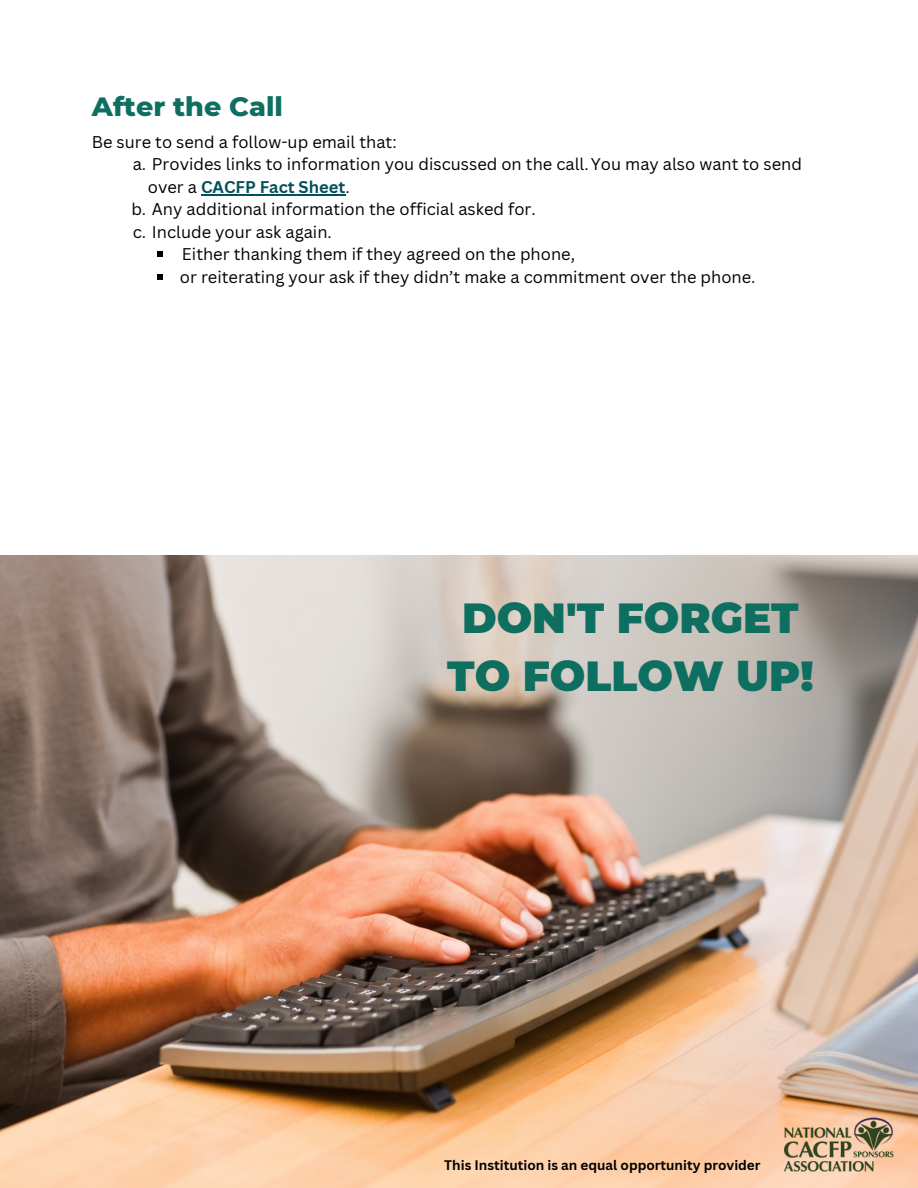
<style>
.page{position:relative;width:918px;height:1188px;background:#fff}
.page>*{position:absolute;margin:0;border:0;box-sizing:border-box;transform-origin:0 0}
.t1{font:900 42px/58.5px "Montserrat";color:#0e6f61;text-align:center}
.t2{font:800 27px "Montserrat";color:#0e6f61}
.t3{font:16.5px "Canva Sans";color:#000}
.t4{font:700 16.5px "Canva Sans";color:#03505b}
.t5{font:700 13.5px "Canva Sans";color:#000}
.s1{font-weight:400;color:#000}
</style>
<div class="page">
<img style="left:0;top:556px;width:918px;height:632px">
<img style="left:784px;top:1117px;width:111px;height:56px">
<hr style="left:201px;top:194px;width:144px;height:1px;background:#03505b">
<svg style="left:157px;top:251px;width:6px;height:6px"></svg>
<svg style="left:157px;top:274px;width:6px;height:5px"></svg>
<h2 class="t2" style="left:92px;top:90px;width:193px">After the Call</h2>
<p class="t3" style="left:92px;top:130px;width:306px">Be sure to send a follow-up email that:</p>
<p class="t3" style="left:133px;top:153px;width:671px">a. Provides links to information you discussed on the call.You may also want to send</p>
<p class="t4" style="left:148px;top:175px;width:203px"><span class="s1">over a</span> CACFP Fact Sheet<span class="s1">.</span></p>
<p class="t3" style="left:131px;top:198px;width:406px">b. Any additional information the official asked for.</p>
<p class="t3" style="left:133px;top:220px;width:201px">c. Include your ask again.</p>
<p class="t3" style="left:182px;top:243px;width:395px">Either thanking them if they agreed on the phone,</p>
<p class="t3" style="left:180px;top:265px;width:577px">or reiterating your ask if they didn’t make a commitment over the phone.</p>
<h1 class="t1" style="left:447px;top:588px;width:368px">DON'T FORGET<br>TO FOLLOW UP!</h1>
<p class="t5" style="left:444px;top:1155px;width:318px">This Institution is an equal opportunity provider</p>
</div>
